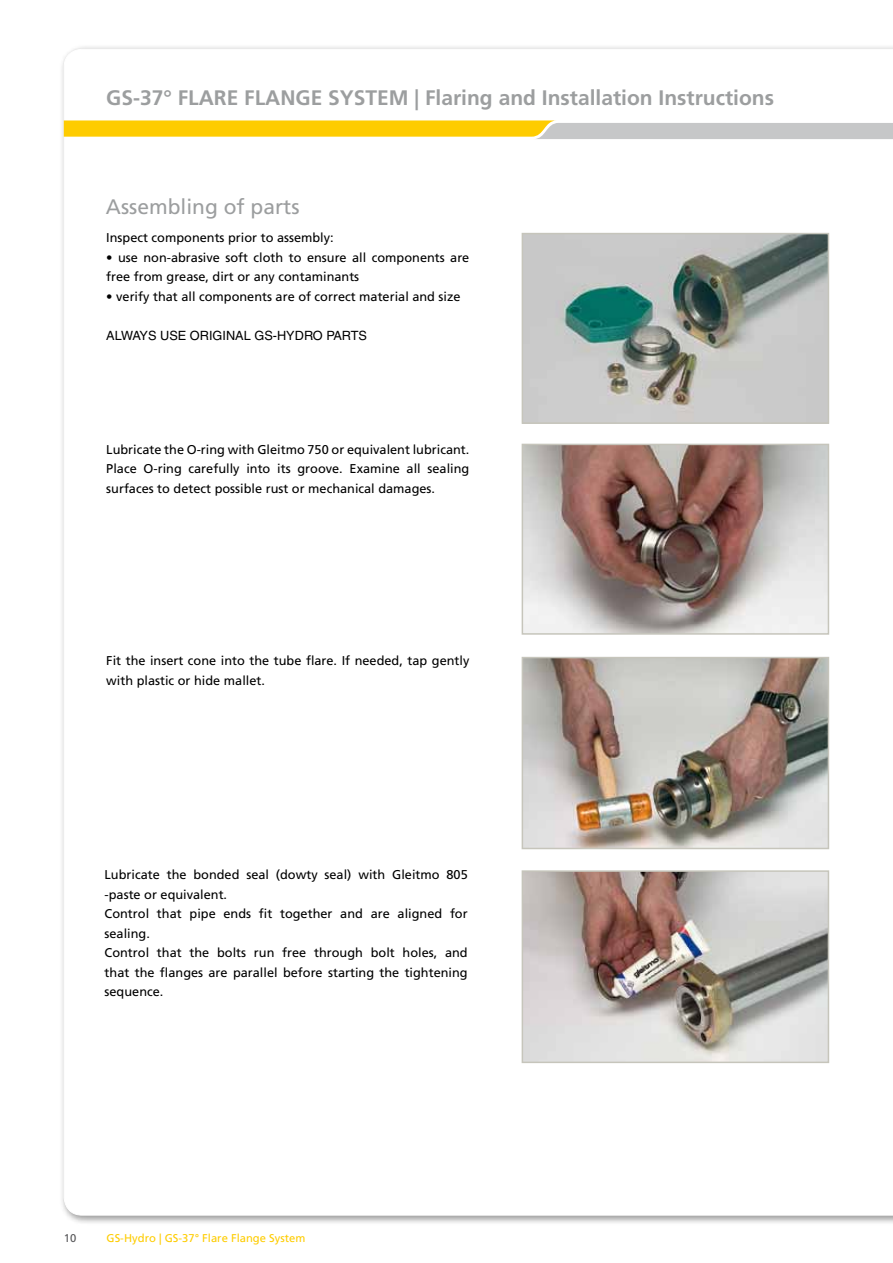
<style>
.page{position:relative;width:893px;height:1263px;background:#fff}
.page>*{position:absolute;margin:0;border:0;box-sizing:border-box;transform-origin:0 0}
.t1{font:700 21px "Frutiger LT Std";color:#9c9e9f}
.t2{font:21px "Frutiger LT Std";color:#9c9e9f}
.t3{font:12.75px/19.5px "Frutiger LT Std";color:#000}
.t4{font:12.75px "Helvetica";color:#000}
.t5{font:11.25px "Frutiger LT Std";color:#fecc00}
.t6{font:11.25px "Frutiger LT Std";color:#58585a}
</style>
<div class="page">
<svg style="left:64px;top:120px;width:829px;height:19px;background:#ead16d"></svg>
<img style="left:525px;top:236px;width:301px;height:185px">
<div style="left:522px;top:233px;width:307px;height:191px;border:2px solid #c6c5bb"></div>
<img style="left:525px;top:447px;width:301px;height:185px">
<div style="left:522px;top:444px;width:307px;height:191px;border:2px solid #c6c5bb"></div>
<img style="left:525px;top:660px;width:301px;height:186px">
<div style="left:522px;top:657px;width:307px;height:192px;border:2px solid #c6c5bb"></div>
<img style="left:525px;top:873px;width:301px;height:187px">
<div style="left:522px;top:870px;width:307px;height:193px;border:2px solid #c6c5bb"></div>
<h1 class="t1" style="left:106px;top:85px;width:669px">GS-37° FLARE FLANGE SYSTEM | Flaring and Installation Instructions</h1>
<h1 class="t2" style="left:106px;top:195px;width:195px">Assembling of parts</h1>
<p class="t3" style="left:106px;top:228px;width:229px">Inspect components prior to assembly:</p>
<p class="t3" style="left:106px;top:248px;width:365px">• use non-abrasive soft cloth to ensure all components are free from grease, dirt or any contaminants</p>
<p class="t3" style="left:106px;top:287px;width:356px">• verify that all components are of correct material and size</p>
<p class="t4" style="left:106px;top:328px;width:262px">ALWAYS USE ORIGINAL GS-HYDRO PARTS</p>
<p class="t3" style="left:106px;top:440px;width:365px;text-align:justify">Lubricate the O-ring with Gleitmo 750 or equivalent lubricant.<br>Place O-ring carefully into its groove. Examine all sealing surfaces to detect possible rust or mechanical damages.</p>
<p class="t3" style="left:106px;top:651px;width:365px">Fit the insert cone into the tube flare. If needed, tap gently with plastic or hide mallet.</p>
<p class="t3" style="left:105px;top:865px;width:365px">Lubricate the bonded seal (dowty seal) with Gleitmo 805 -paste or equivalent.<br>Control that pipe ends fit together and are aligned for sealing.<br>Control that the bolts run free through bolt holes, and that the flanges are parallel before starting the tightening sequence.</p>
<p class="t6" style="left:64px;top:1231px;width:14px">10</p>
<p class="t5" style="left:107px;top:1231px;width:200px">GS-Hydro | GS-37° Flare Flange System</p>
</div>
